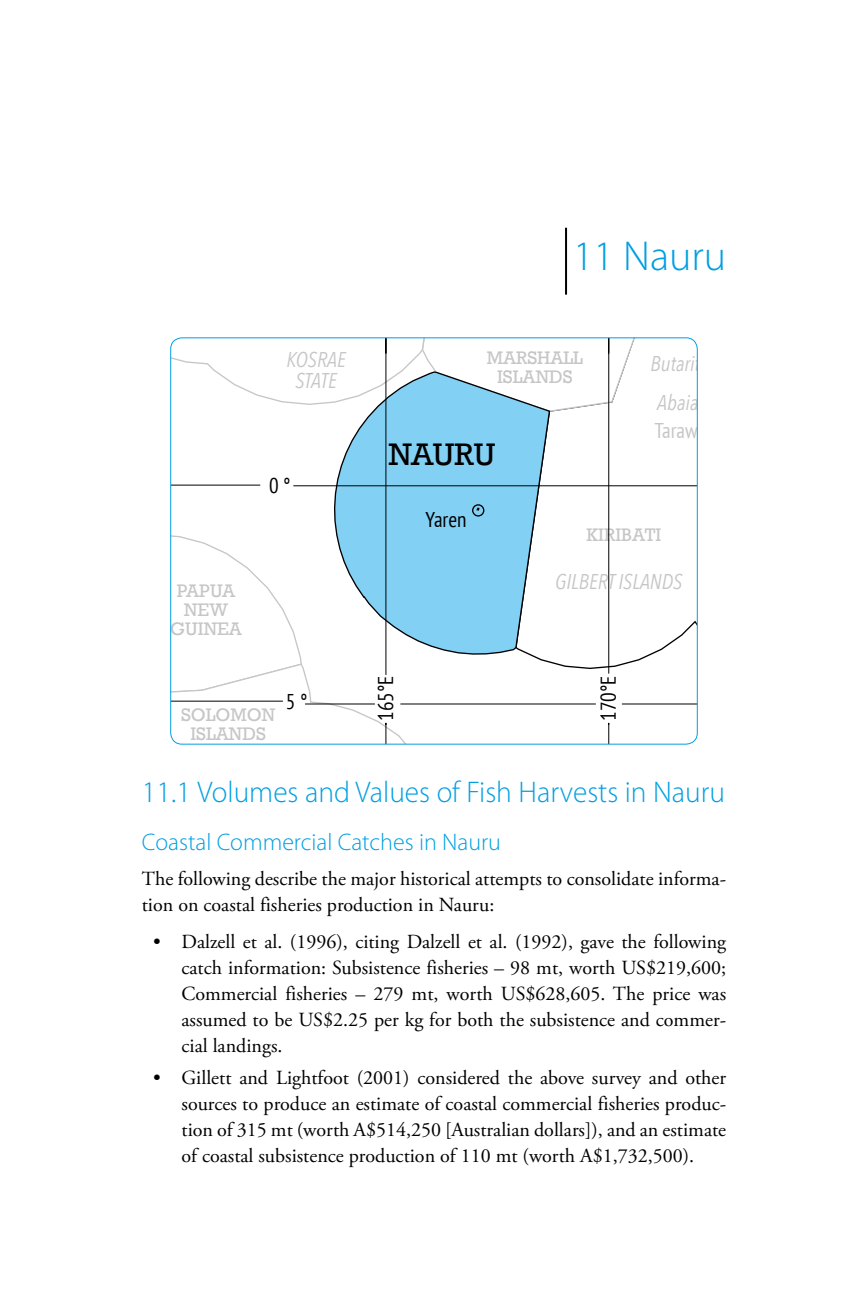
<style>
.page{position:relative;width:868px;height:1304px;background:#fff}
.page>*{position:absolute;margin:0;border:0;box-sizing:border-box;transform-origin:0 0}
.t1{font:300 42px "Myriad Pro";color:#009fe3}
.t2{font:32px "Rockwell";letter-spacing:-.005em;color:#000}
.t3{font:300 30px "Myriad Pro";color:#009fe3}
.t4{font:300 24px "Myriad Pro";color:#009fe3}
.t5{font:italic 21.4px/39.4px "Avenir Next Condensed";color:#c6c6c6;text-align:center}
.t6{font:condensed 21.4px "PT Sans";color:#000}
.t7{font:condensed 21.4px "PT Sans";color:#c6c6c6}
.t8{font:20px/26px "Adobe Garamond Pro";color:#000;text-align:justify}
.t9{font:18.6px/18.6px "Rockwell";color:#c6c6c6;text-align:center}
</style>
<div class="page">
<hr style="left:565px;top:228px;width:2px;height:67px;background:#000">
<svg style="left:171px;top:338px;width:526px;height:406px"></svg>
<div style="left:472px;top:504px;width:12px;height:13px;border:1px solid #000;border-radius:50%"></div>
<hr style="left:293px;top:485px;width:404px;height:1px;background:#000">
<hr style="left:171px;top:485px;width:89px;height:1px;background:#000">
<hr style="left:608px;top:338px;width:1px;height:335px;background:#000">
<svg style="left:608px;top:723px;width:1px;height:20px"></svg>
<hr style="left:385px;top:338px;width:1px;height:337px;background:#000">
<svg style="left:171px;top:533px;width:240px;height:211px"></svg>
<hr style="left:400px;top:704px;width:195px;height:1px;background:#000">
<hr style="left:305px;top:704px;width:69px;height:1px;background:#000">
<hr style="left:622px;top:704px;width:75px;height:1px;background:#000">
<hr style="left:171px;top:701px;width:111px;height:1px;background:#000">
<h1 class="t1" style="left:573px;top:230px;width:155px">11 Nauru</h1>
<p class="t5" style="left:286px;top:348px;width:61px;line-height:21.4px">KOSRAE<br>STATE</p>
<p class="t6" style="left:269px;top:471px;width:23px">0 °</p>
<p class="t9" style="left:170px;top:582px;width:73px">PAPUA<br>NEW<br>GUINEA</p>
<p class="t9" style="left:181px;top:706px;width:96px">SOLOMON<br>ISLANDS</p>
<p class="t6" style="left:286px;top:688px;width:23px">5 °</p>
<p class="t9" style="left:486px;top:349px;width:98px">MARSHALL<br>ISLANDS</p>
<h2 class="t2" style="left:388px;top:436px;width:108px">NAURU</h2>
<p class="t5" style="left:650px;top:344px;width:70px">Butaritari<br>Abaiang</p>
<p class="t7" style="left:654px;top:416px;width:53px">Tarawa</p>
<p class="t6" style="left:425px;top:505px;width:43px">Yaren</p>
<p class="t9" style="left:586px;top:525px;width:76px">KIRIBATI</p>
<p class="t5" style="left:555px;top:562px;width:129px">GILBERT ISLANDS</p>
<p class="t6" style="left:372px;top:721px;width:47px;rotate:-90deg">165°E</p>
<p class="t6" style="left:594px;top:721px;width:47px;rotate:-90deg">170°E</p>
<h3 class="t3" style="left:142px;top:774px;width:584px">11.1 Volumes and Values of Fish Harvests in Nauru</h3>
<p class="t4" style="left:142px;top:828px;width:360px">Coastal Commercial Catches in Nauru</p>
<p class="t8" style="left:142px;top:866px;width:585px">The following describe the major historical attempts to consolidate informa&shy;tion on coastal fisheries production in Nauru:</p>
<p class="t8" style="left:181px;top:930px;width:546px;text-indent:-28px">• Dalzell et al. (1996), citing Dalzell et al. (1992), gave the following catch information: Subsistence fisheries – 98 mt, worth US$219,600; Commercial fisheries – 279 mt, worth US$628,605. The price was assumed to be US$2.25 per kg for both the subsistence and commer&shy;cial landings.</p>
<p class="t8" style="left:181px;top:1065px;width:546px;text-indent:-28px">• Gillett and Lightfoot (2001) considered the above survey and other sources to produce an estimate of coastal commercial fisheries produc&shy;tion of 315 mt (worth A$514,250 [Australian dollars]), and an estimate of coastal subsistence production of 110 mt (worth A$1,732,500).</p>
</div>
